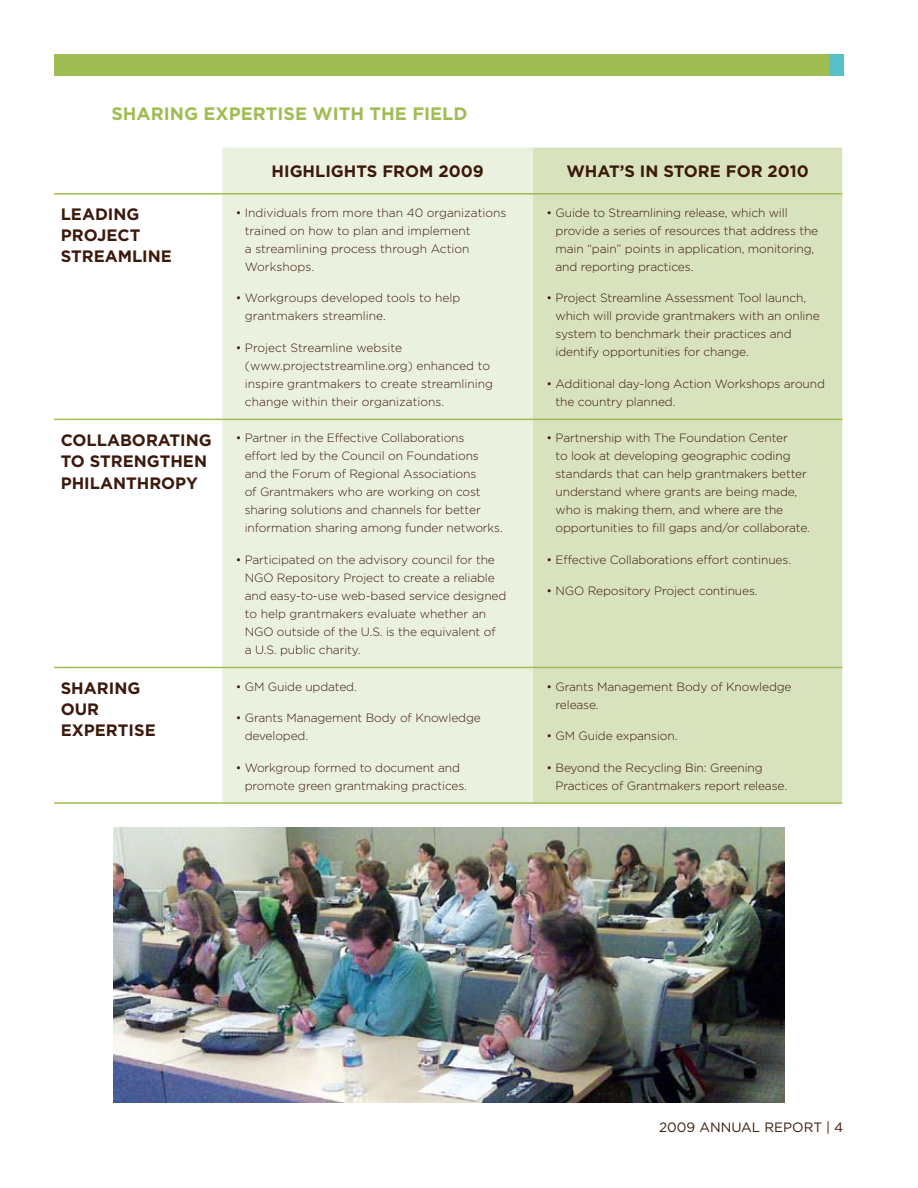
<style>
.page{position:relative;width:918px;height:1188px;background:#fff}
.page>*{position:absolute;margin:0;border:0;box-sizing:border-box;transform-origin:0 0}
.t1{font:700 18px "Gotham";color:#a0bd54}
.t2{font:700 16.5px/21px "Gotham";color:#3c190b}
.t3{font:13.5px "Gotham";color:#3c190b}
.t4{font:300 12px/18px "Gotham";letter-spacing:-.01em;color:#3c190b}
</style>
<div class="page">
<div style="left:54px;top:54px;width:790px;height:22px;background:#a0bd54"></div>
<div style="left:830px;top:54px;width:14px;height:22px;background:#56c1c5"></div>
<div style="left:222px;top:148px;width:311px;height:654px;background:#ebf1df"></div>
<div style="left:533px;top:148px;width:309px;height:654px;background:#d8e2bc"></div>
<hr style="left:54px;top:193px;width:168px;height:2px;background:#a0bd54">
<hr style="left:54px;top:419px;width:168px;height:1px;background:#a0bd54">
<hr style="left:222px;top:419px;width:311px;height:1px;background:#a0bd54">
<hr style="left:533px;top:419px;width:309px;height:1px;background:#a0bd54">
<hr style="left:54px;top:667px;width:168px;height:1px;background:#a0bd54">
<hr style="left:222px;top:667px;width:311px;height:1px;background:#a0bd54">
<hr style="left:533px;top:667px;width:309px;height:1px;background:#a0bd54">
<hr style="left:54px;top:802px;width:168px;height:2px;background:#a0bd54">
<hr style="left:222px;top:802px;width:311px;height:2px;background:#a0bd54">
<hr style="left:533px;top:802px;width:309px;height:2px;background:#a0bd54">
<hr style="left:222px;top:193px;width:311px;height:2px;background:#a0bd54">
<hr style="left:533px;top:193px;width:309px;height:2px;background:#a0bd54">
<img style="left:113px;top:827px;width:672px;height:275px">
<h1 class="t1" style="left:111px;top:103px;width:358px">SHARING EXPERTISE WITH THE FIELD</h1>
<h2 class="t2" style="left:272px;top:161px;width:214px">H IGHLIGHTS FROM 2009</h2>
<h2 class="t2" style="left:566px;top:161px;width:244px">WHAT’S IN STORE FOR 2010</h2>
<h2 class="t2" style="left:61px;top:204px;width:113px">LEADING<br>PROJECT<br>STREAM LINE</h2>
<p class="t4" style="left:245px;top:204px;width:263px;text-indent:-9px">• Individuals from more than 40 organizations trained on how to plan and implement<br>a streamlining process through Action Workshops.</p>
<p class="t4" style="left:245px;top:289px;width:217px;text-indent:-9px">• Workgroups developed tools to help grantmakers streamline.</p>
<p class="t4" style="left:245px;top:339px;width:250px;text-indent:-9px">• Project Streamline website (www.projectstreamline.org) enhanced to inspire grantmakers to create streamlining change within their organizations.</p>
<h2 class="t2" style="left:61px;top:429px;width:151px">COLLABORATING<br>TO STRENGTHEN<br>PHILANTHROPY</h2>
<p class="t4" style="left:245px;top:429px;width:260px;text-indent:-9px">• Partner in the Effective Collaborations<br>effort led by the Council on Foundations and the Forum of Regional Associations<br>of Grantmakers who are working on cost sharing solutions and channels for better information sharing among funder networks.</p>
<p class="t4" style="left:245px;top:551px;width:263px;text-indent:-9px">• Participated on the advisory council for the NGO Repository Project to create a reliable and easy-to-use web-based service designed to help grantmakers evaluate whether an NGO outside of the U.S. is the equivalent of<br>a U.S. public charity.</p>
<h2 class="t2" style="left:61px;top:678px;width:96px">SHARING<br>OUR<br>EXPERTISE</h2>
<p class="t4" style="left:236px;top:677px;width:123px">• GM Guide updated.</p>
<p class="t4" style="left:245px;top:709px;width:238px;text-indent:-9px">• Grants Management Body of Knowledge developed.</p>
<p class="t4" style="left:245px;top:758px;width:224px;text-indent:-9px">• Workgroup formed to document and promote green grantmaking practices.</p>
<p class="t4" style="left:556px;top:204px;width:264px;text-indent:-9px">• Guide to Streamlining release, which will provide a series of resources that address the main “pain” points in application, monitoring, and reporting practices.</p>
<p class="t4" style="left:556px;top:289px;width:266px;text-indent:-9px">• Project Streamline Assessment Tool launch, which will provide grantmakers with an online system to benchmark their practices and identify opportunities for change.</p>
<p class="t4" style="left:556px;top:375px;width:271px;text-indent:-9px">• Additional day-long Action Workshops around the country planned.</p>
<p class="t4" style="left:556px;top:429px;width:256px;text-indent:-9px">• Partnership with The Foundation Center<br>to look at developing geographic coding standards that can help grantmakers better understand where grants are being made, who is making them, and where are the opportunities to fill gaps and/or collaborate.</p>
<p class="t4" style="left:547px;top:551px;width:246px">• Effective Collaborations effort continues.</p>
<p class="t4" style="left:547px;top:582px;width:213px">• NGO Repository Project continues.</p>
<p class="t4" style="left:556px;top:677px;width:238px;text-indent:-9px">• Grants Management Body of Knowledge release.</p>
<p class="t4" style="left:547px;top:727px;width:132px">• GM Guide expansion.</p>
<p class="t4" style="left:556px;top:758px;width:233px;text-indent:-9px">• Beyond the Recycling Bin: Greening<br>Practices of Grantmakers report release.</p>
<p class="t3" style="left:659px;top:1119px;width:186px">2009 ANNUAL REPORT | 4</p>
</div>
